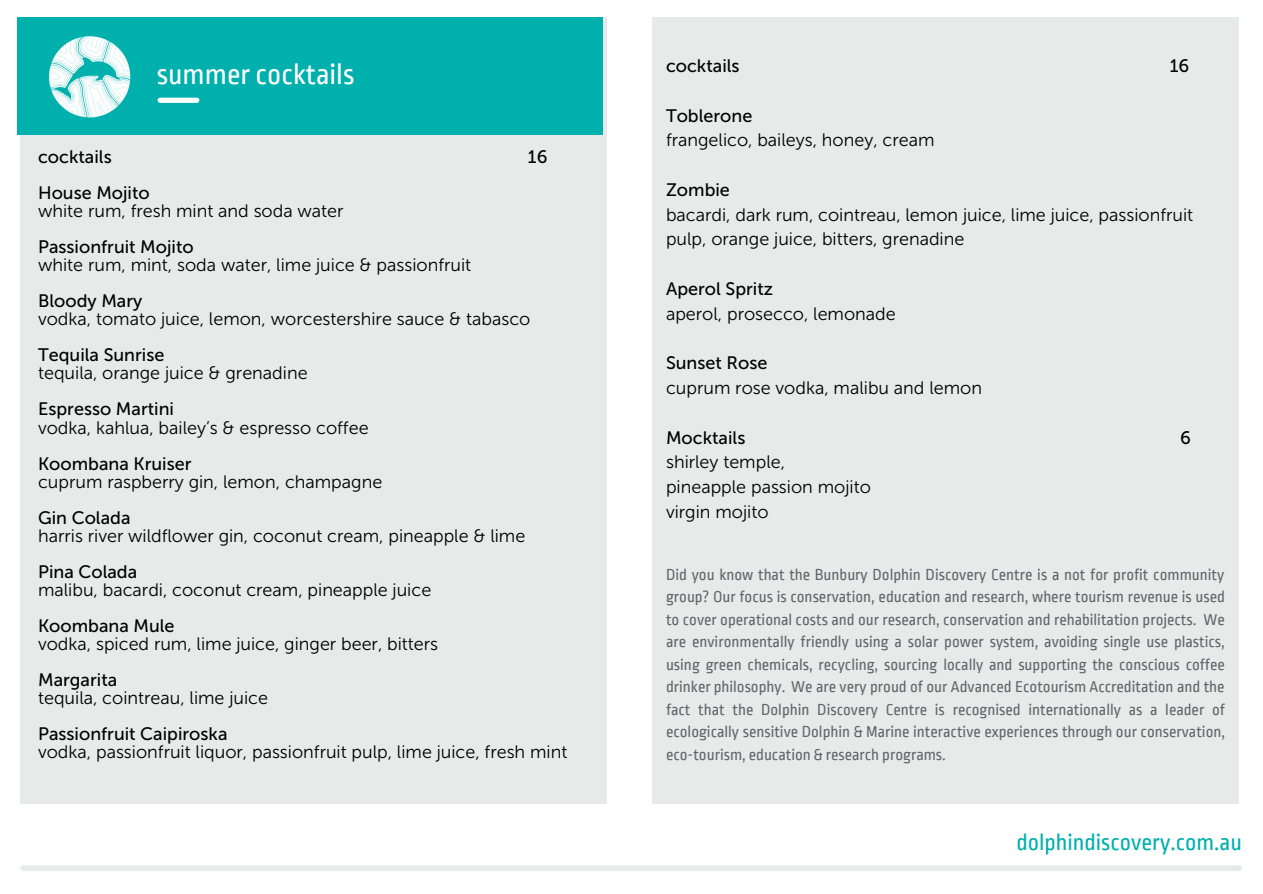
<style>
.page{position:relative;width:1263px;height:894px;background:#fff}
.page>*{position:absolute;margin:0;border:0;box-sizing:border-box;transform-origin:0 0}
.t1{font:30px "Ropa Sans";color:#fff}
.t2{font:24px "Ropa Sans";color:#00b0ad}
.t3{font:18px/24.8px "Museo Sans 300";color:#000}
.t4{font:18px "Museo Sans 500";color:#000}
.t5{font:16.5px/22.5px "Ropa Sans";color:#636568;text-align:justify}
</style>
<div class="page">
<div style="left:653px;top:17px;width:586px;height:786px;background:#e8eae9"></div>
<div style="left:21px;top:17px;width:586px;height:786px;background:#e8eae9"></div>
<div style="left:23px;top:865px;width:1216px;height:5px;background:#e8eae9"></div>
<div style="left:18px;top:17px;width:585px;height:117px;background:#00b0ad"></div>
<img style="left:49px;top:36px;width:82px;height:82px">
<div style="left:160px;top:98px;width:37px;height:5px;background:#fff"></div>
<p class="t1" style="left:157px;top:59px;width:199px">summer cocktails</p>
<p class="t4" style="left:38px;top:146px;width:75px">cocktails</p>
<p class="t4" style="left:528px;top:146px;width:21px">16</p>
<p class="t4" style="left:38px;top:182px;width:113px">House Mojito</p>
<p class="t3" style="left:38px;top:199px;width:307px">white rum, fresh mint and soda water</p>
<p class="t4" style="left:38px;top:236px;width:157px">Passionfruit Mojito</p>
<p class="t3" style="left:38px;top:253px;width:435px">white rum, mint, soda water, lime juice &amp; passionfruit</p>
<p class="t4" style="left:38px;top:290px;width:106px">Bloody Mary</p>
<p class="t3" style="left:38px;top:307px;width:494px">vodka, tomato juice, lemon, worcestershire sauce &amp; tabasco</p>
<p class="t4" style="left:38px;top:344px;width:128px">Tequila Sunrise</p>
<p class="t3" style="left:38px;top:361px;width:271px">tequila, orange juice &amp; grenadine</p>
<p class="t4" style="left:38px;top:398px;width:137px">Espresso Martini</p>
<p class="t3" style="left:38px;top:415px;width:332px">vodka, kahlua, bailey’s &amp; espresso coffee</p>
<p class="t4" style="left:38px;top:452px;width:155px">Koombana Kruiser</p>
<p class="t3" style="left:38px;top:469px;width:346px">cuprum raspberry gin, lemon, champagne</p>
<p class="t4" style="left:38px;top:506px;width:94px">Gin Colada</p>
<p class="t3" style="left:38px;top:523px;width:489px">harris river wildflower gin, coconut cream, pineapple &amp; lime</p>
<p class="t4" style="left:38px;top:560px;width:101px">Pina Colada</p>
<p class="t3" style="left:38px;top:577px;width:395px">malibu, bacardi, coconut cream, pineapple juice</p>
<p class="t4" style="left:38px;top:614px;width:138px">Koombana Mule</p>
<p class="t3" style="left:38px;top:631px;width:402px">vodka, spiced rum, lime juice, ginger beer, bitters</p>
<p class="t4" style="left:38px;top:668px;width:81px">Margarita</p>
<p class="t3" style="left:38px;top:685px;width:231px">tequila, cointreau, lime juice</p>
<p class="t4" style="left:38px;top:722px;width:191px">Passionfruit Caipiroska</p>
<p class="t3" style="left:38px;top:739px;width:531px">vodka, passionfruit liquor, passionfruit pulp, lime juice, fresh mint</p>
<p class="t4" style="left:666px;top:55px;width:75px">cocktails</p>
<p class="t4" style="left:1170px;top:55px;width:21px">16</p>
<p class="t4" style="left:666px;top:105px;width:88px">Toblerone</p>
<p class="t3" style="left:666px;top:128px;width:270px">frangelico, baileys, honey, cream</p>
<p class="t4" style="left:666px;top:179px;width:65px">Zombie</p>
<p class="t3" style="left:666px;top:202px;width:529px">bacardi, dark rum, cointreau, lemon juice, lime juice, passionfruit pulp, orange juice, bitters, grenadine</p>
<p class="t4" style="left:666px;top:278px;width:109px">Aperol Spritz</p>
<p class="t3" style="left:666px;top:301px;width:231px">aperol, prosecco, lemonade</p>
<p class="t4" style="left:666px;top:352px;width:103px">Sunset Rose</p>
<p class="t3" style="left:666px;top:375px;width:317px">cuprum rose vodka, malibu and lemon</p>
<p class="t4" style="left:666px;top:426px;width:81px">Mocktails</p>
<p class="t4" style="left:1180px;top:426px;width:12px">6</p>
<p class="t3" style="left:666px;top:449px;width:121px">shirley temple,</p>
<p class="t3" style="left:666px;top:474px;width:206px">pineapple passion mojito</p>
<p class="t3" style="left:666px;top:499px;width:104px">virgin mojito</p>
<p class="t5" style="left:666px;top:563px;width:560px">Did you know that the Bunbury Dolphin Discovery Centre is a not for profit community group? Our focus is conservation, education and research, where tourism revenue is used to cover operational costs and our research, conservation and rehabilitation projects. We are environmentally friendly using a solar power system, avoiding single use plastics, using green chemicals, recycling, sourcing locally and supporting the conscious coffee drinker philosophy. We are very proud of our Advanced Ecotourism Accreditation and the fact that the Dolphin Discovery Centre is recognised internationally as a leader of ecologically sensitive Dolphin &amp; Marine interactive experiences through our conservation, eco-tourism, education &amp; research programs.</p>
<p class="t2" style="left:1016px;top:829px;width:227px">dolphindiscovery.com.au</p>
</div>
